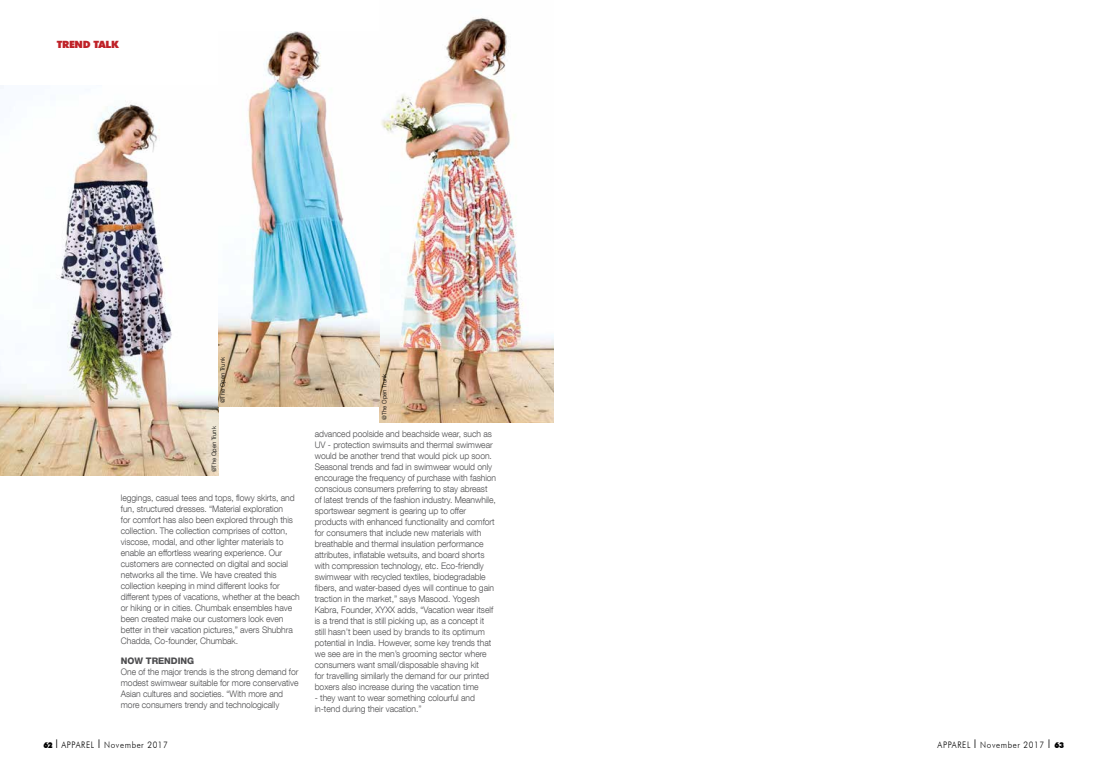
<style>
.page{position:relative;width:1106px;height:774px;background:#fff}
.page>*{position:absolute;margin:0;border:0;box-sizing:border-box;transform-origin:0 0}
.t1{font:900 10px "Futura BT";letter-spacing:-.03em;color:#bf2228}
.t2{font:300 9px/11px "Helvetica Neue LT Com";letter-spacing:-.005em;color:#4d4d4f;scale:.95 1}
.t3{font:300 9px "Futura BT";letter-spacing:.075em;color:#000;scale:.9 1}
.t4{font:800 9px "Helvetica Neue LT Com";letter-spacing:-.005em;color:#4d4d4f}
.t5{font:300 6px "Helvetica Neue LT Com";color:#000}
.s1{font-weight:900;font-size:8px}
.s2{font-size:12px}
</style>
<div class="page">
<img style="left:0;top:85px;width:218px;height:390px">
<img style="left:379px;top:17px;width:174px;height:405px">
<img style="left:218px;top:31px;width:161px;height:375px">
<p class="t1" style="left:57px;top:39px;width:64px">TREND TALK</p>
<p class="t5" style="left:219px;top:403px;width:48px;rotate:-90deg">@The Open Trunk</p>
<p class="t5" style="left:210px;top:472px;width:48px;rotate:-90deg">@The Open Trunk</p>
<p class="t2" style="left:121px;top:492px;width:190px">leggings, casual tees and tops, flowy skirts, and fun, structured dresses. “Material exploration<br>for comfort has also been explored through this collection. The collection comprises of cotton, viscose, modal, and other lighter materials to enable an effortless wearing experience. Our customers are connected on digital and social networks all the time. We have created this collection keeping in mind different looks for different types of vacations, whether at the beach or hiking or in cities. Chumbak ensembles have been created make our customers look even better in their vacation pictures,” avers Shubhra Chadda, Co-founder, Chumbak.</p>
<p class="t4" style="left:121px;top:655px;width:75px">NOW TRENDING</p>
<p class="t2" style="left:121px;top:666px;width:188px">One of the major trends is the strong demand for modest swimwear suitable for more conservative Asian cultures and societies. “With more and more consumers trendy and technologically</p>
<p class="t5" style="left:380px;top:420px;width:48px;rotate:-90deg">@The Open Trunk</p>
<p class="t2" style="left:315px;top:428px;width:192px">advanced poolside and beachside wear, such as UV - protection swimsuits and thermal swimwear would be another trend that would pick up soon.<br>Seasonal trends and fad in swimwear would only encourage the frequency of purchase with fashion conscious consumers preferring to stay abreast of latest trends of the fashion industry. Meanwhile, sportswear segment is gearing up to offer products with enhanced functionality and comfort for consumers that include new materials with breathable and thermal insulation performance attributes, inflatable wetsuits, and board shorts with compression technology, etc. Eco-friendly swimwear with recycled textiles, biodegradable fibers, and water-based dyes will continue to gain traction in the market,” says Masood. Yogesh Kabra, Founder, XYXX adds, “vacation wear itself is a trend that is still picking up, as a concept it still hasn’t been used by brands to its optimum potential in India. However, some key trends that we see are in the men’s grooming sector where consumers want small/disposable shaving kit<br>for travelling similarly the demand for our printed boxers also increase during the vacation time</p>
<p class="t2" style="left:315px;top:692px;width:170px">- they want to wear something colourful and in-tend during their vacation.”</p>
<p class="t3" style="left:43px;top:739px;width:140px"><span class="s1">62</span> <span class="s2">I</span> APPAREL <span class="s2">I</span> November 2017</p>
<p class="t3" style="left:937px;top:739px;width:142px">APPAREL <span class="s2">I</span> November 2017 <span class="s2">I</span> <span class="s1">63</span></p>
</div>
